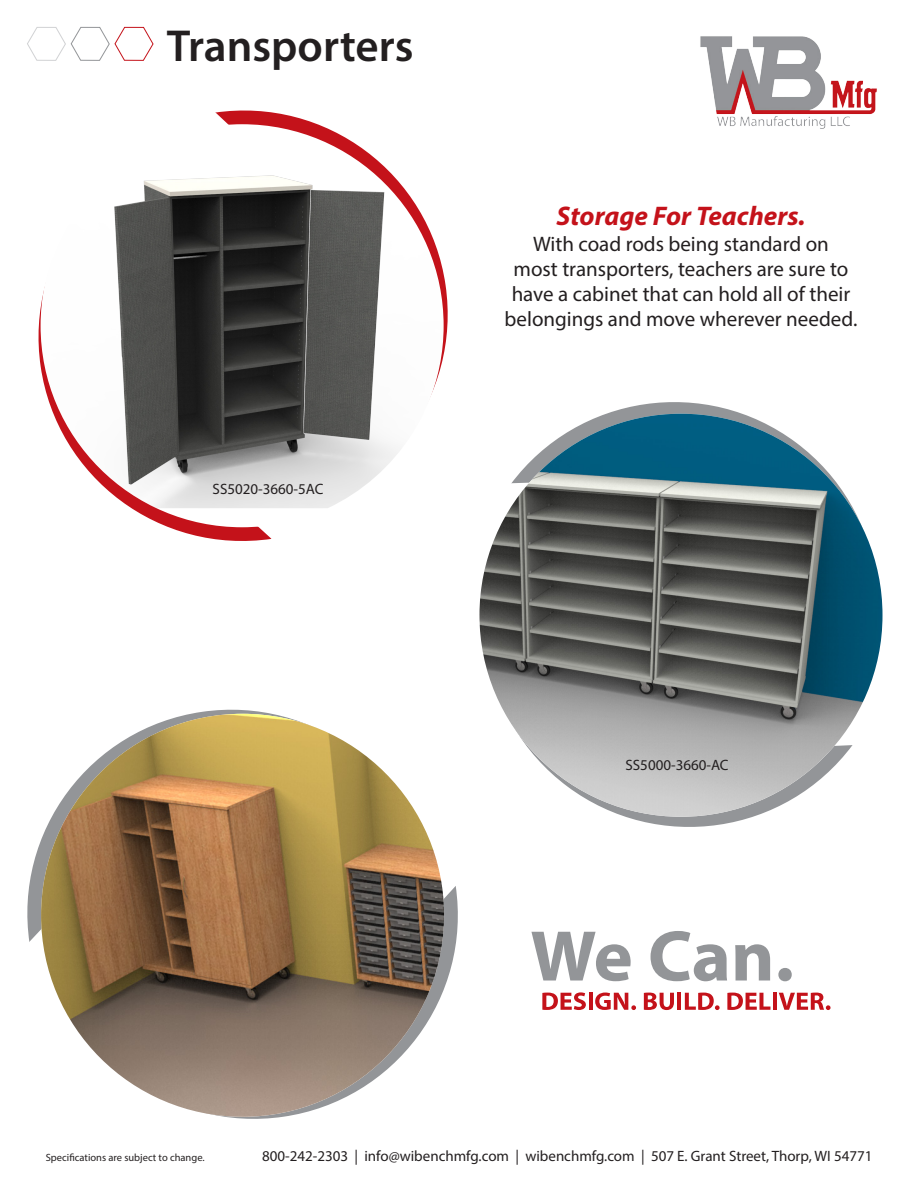
<style>
.page{position:relative;width:918px;height:1188px;background:#fff}
.page>*{position:absolute;margin:0;border:0;box-sizing:border-box;transform-origin:0 0}
.t1{font:600 45px "Myriad Pro";color:#231f20}
.t2{font:italic 700 27px "Myriad Pro";color:#c4121a}
.t3{font:21px/25.2px "Myriad Pro";color:#231f20;text-align:center}
.t4{font:15px "Myriad Pro";color:#231f20}
.t5{font:10.5px "Myriad Pro";color:#231f20}
</style>
<div class="page">
<img style="left:700px;top:36px;width:177px;height:93px">
<svg style="left:27px;top:27px;width:127px;height:34px"></svg>
<svg style="left:38px;top:306px;width:215px;height:235px"></svg>
<svg style="left:253px;top:526px;width:19px;height:15px"></svg>
<svg style="left:236px;top:110px;width:212px;height:243px"></svg>
<svg style="left:215px;top:110px;width:21px;height:14px"></svg>
<div style="left:41px;top:124px;width:403px;height:403px;background:#fff;border-radius:50%"></div>
<img style="left:41px;top:143px;width:403px;height:365px">
<svg style="left:487px;top:510px;width:365px;height:317px"></svg>
<svg style="left:835px;top:730px;width:18px;height:16px"></svg>
<svg style="left:511px;top:402px;width:367px;height:326px"></svg>
<svg style="left:511px;top:482px;width:18px;height:17px"></svg>
<img style="left:479px;top:414px;width:404px;height:403px;border-radius:202px">
<svg style="left:52px;top:904px;width:406px;height:215px"></svg>
<svg style="left:441px;top:882px;width:17px;height:22px"></svg>
<svg style="left:27px;top:709px;width:406px;height:213px"></svg>
<svg style="left:27px;top:922px;width:16px;height:21px"></svg>
<img style="left:41px;top:714px;width:403px;height:403px;border-radius:202px">
<svg style="left:542px;top:992px;width:44px;height:18px"></svg>
<hr style="left:589px;top:993px;width:4px;height:17px;background:#c4121a">
<svg style="left:595px;top:993px;width:41px;height:17px"></svg>
<svg style="left:644px;top:993px;width:30px;height:17px"></svg>
<hr style="left:677px;top:993px;width:4px;height:17px;background:#c4121a">
<svg style="left:685px;top:993px;width:35px;height:17px"></svg>
<svg style="left:727px;top:993px;width:43px;height:17px"></svg>
<hr style="left:773px;top:993px;width:4px;height:17px;background:#c4121a">
<svg style="left:779px;top:993px;width:52px;height:17px"></svg>
<svg style="left:531px;top:932px;width:100px;height:49px"></svg>
<svg style="left:651px;top:931px;width:76px;height:50px"></svg>
<svg style="left:735px;top:944px;width:35px;height:37px"></svg>
<div style="left:778px;top:968px;width:14px;height:13px;background:#939598;border-radius:50%"></div>
<p class="t1" style="left:167px;top:17px;width:248px">Transporters</p>
<p class="t4" style="left:213px;top:480px;width:112px">SS5020-3660-5AC</p>
<p class="t2" style="left:557px;top:199px;width:250px">Storage For Teachers.</p>
<p class="t3" style="left:505px;top:231px;width:354px">With coad rods being standard on<br>most transporters, teachers are sure to have a cabinet that can hold all of their belongings and move wherever needed.</p>
<p class="t4" style="left:626px;top:756px;width:105px">SS5000-3660-AC</p>
<p class="t5" style="left:46px;top:1151px;width:160px">Specifications are subject to change.</p>
<p class="t4" style="left:262px;top:1147px;width:612px">800-242-2303 | info@wibenchmfg.com | wibenchmfg.com | 507 E. Grant Street, Thorp, WI 54771</p>
</div>
